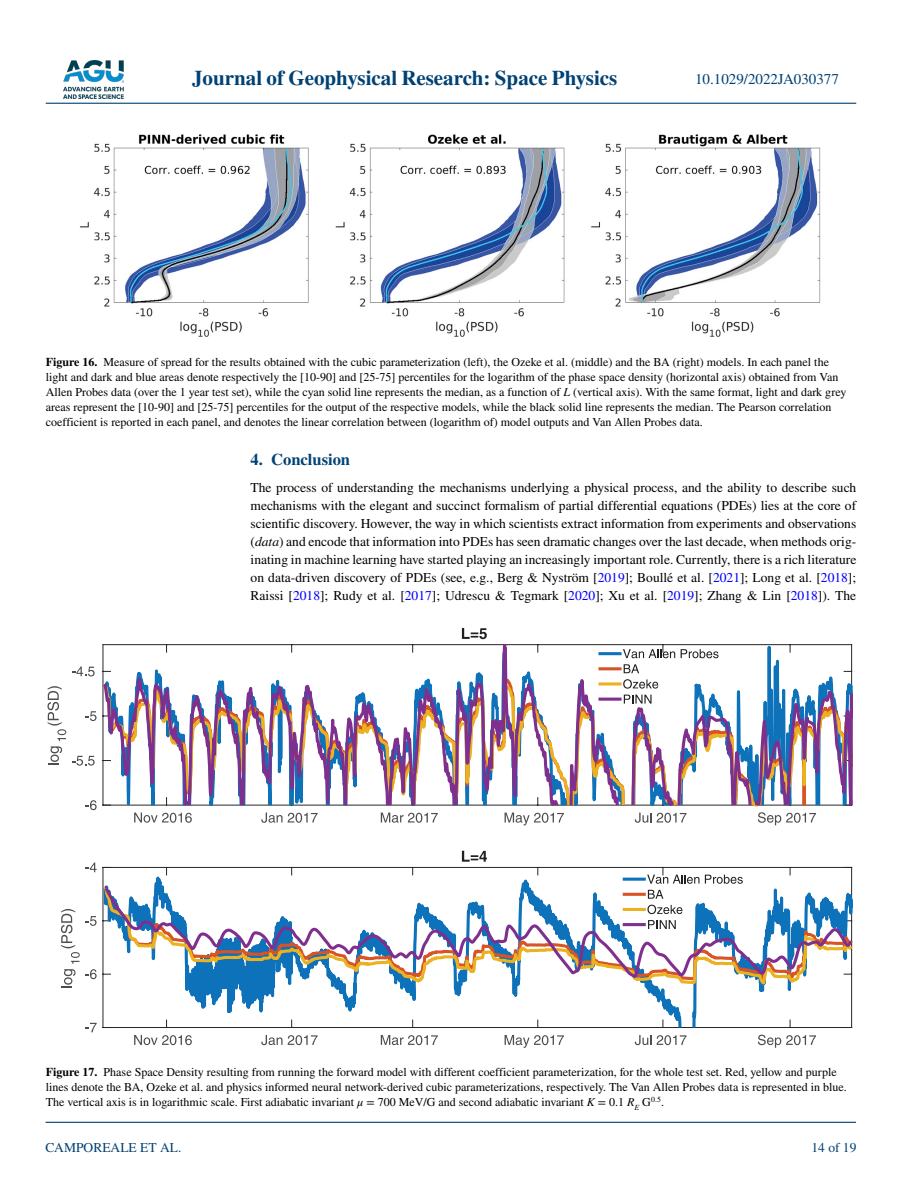
<style>
.page{position:relative;width:902px;height:1183px;background:#fff}
.page>*{position:absolute;margin:0;border:0;box-sizing:border-box;transform-origin:0 0}
.t1{font:700 21px "STIX";color:#004174}
.t2{font:700 16.5px "STIX";color:#004174}
.t3{font:15px "STIX";color:#004174}
.t4{font:13.5px/18px "STIX";color:#000;text-align:justify}
.t5{font:13.5px "STIX";color:#004174}
.t6{font:12px/15px "STIX";color:#000}
.s1{font-weight:700}
.s2{font-style:italic}
.s3{color:#00f}
</style>
<div class="page">
<img style="left:63px;top:60px;width:60px;height:39px">
<hr style="left:46px;top:103px;width:810px;height:1px;background:#004174">
<hr style="left:45px;top:1121px;width:810px;height:1px;background:#004174">
<img style="left:80px;top:134px;width:740px;height:203px">
<svg style="left:85px;top:800px;width:12px;height:10px"></svg>
<svg style="left:72px;top:755px;width:23px;height:10px"></svg>
<svg style="left:85px;top:711px;width:11px;height:9px"></svg>
<svg style="left:72px;top:666px;width:23px;height:10px"></svg>
<svg style="left:47px;top:686px;width:19px;height:78px"></svg>
<svg style="left:85px;top:1022px;width:12px;height:9px"></svg>
<svg style="left:85px;top:862px;width:12px;height:10px"></svg>
<svg style="left:61px;top:909px;width:36px;height:78px"></svg>
<svg style="left:102px;top:627px;width:750px;height:420px"></svg>
<svg style="left:102px;top:752px;width:750px;height:131px"></svg>
<svg style="left:102px;top:883px;width:750px;height:154px"></svg>
<svg style="left:102px;top:884px;width:750px;height:96px"></svg>
<svg style="left:647px;top:867px;width:95px;height:16px"></svg>
<hr style="left:622px;top:877px;width:23px;height:3px;background:#0d72ba">
<svg style="left:647px;top:889px;width:16px;height:9px"></svg>
<hr style="left:622px;top:892px;width:23px;height:3px;background:#d85427">
<svg style="left:647px;top:904px;width:35px;height:9px"></svg>
<hr style="left:622px;top:907px;width:23px;height:3px;background:#ecb120">
<svg style="left:648px;top:919px;width:27px;height:9px"></svg>
<hr style="left:622px;top:922px;width:23px;height:3px;background:#7f2f8d">
<h1 class="t1" style="left:192px;top:66px;width:427px">Journal of Geophysical Research: Space Physics</h1>
<p class="t3" style="left:695px;top:69px;width:145px">10.1029/2022JA030377</p>
<p class="t6" style="left:46px;top:355px;width:802px"><span class="s1">Figure 16.</span> Measure of spread for the results obtained with the cubic parameterization (left), the Ozeke et al. (middle) and the BA (right) models. In each panel the light and dark and blue areas denote respectively the [10-90] and [25-75] percentiles for the logarithm of the phase space density (horizontal axis) obtained from Van Allen Probes data (over the 1 year test set), while the cyan solid line represents the median, as a function of <span class="s2">L</span> (vertical axis). With the same format, light and dark grey areas represent the [10-90] and [25-75] percentiles for the output of the respective models, while the black solid line represents the median. The Pearson correlation coefficient is reported in each panel, and denotes the linear correlation between (logarithm of) model outputs and Van Allen Probes data.</p>
<h2 class="t2" style="left:250px;top:449px;width:101px">4. Conclusion</h2>
<p class="t4" style="left:250px;top:479px;width:607px">The process of understanding the mechanisms underlying a physical process, and the ability to describe such mechanisms with the elegant and succinct formalism of partial differential equations (PDEs) lies at the core of scientific discovery. However, the way in which scientists extract information from experiments and observations (<span class="s2">data</span>) and encode that information into PDEs has seen dramatic changes over the last decade, when methods orig&shy;inating in machine learning have started playing an increasingly important role. Currently, there is a rich literature on data-driven discovery of PDEs (see, e.g., Berg &amp; Nyström [<span class="s3">2019</span>]; Boullé et al. [<span class="s3">2021</span>]; Long et al. [<span class="s3">2018</span>]; Raissi [<span class="s3">2018</span>]; Rudy et al. [<span class="s3">2017</span>]; Udrescu &amp; Tegmark [<span class="s3">2020</span>]; Xu et al. [<span class="s3">2019</span>]; Zhang &amp; Lin [<span class="s3">2018</span>]). The</p>
<p class="t6" style="left:46px;top:1065px;width:802px"><span class="s1">Figure 17.</span> Phase Space Density resulting from running the forward model with different coefficient parameterization, for the whole test set. Red, yellow and purple lines denote the BA, Ozeke et al. and physics informed neural network-derived cubic parameterizations, respectively. The Van Allen Probes data is represented in blue.<br>The vertical axis is in logarithmic scale. First adiabatic invariant <span class="s2">μ</span> = 700 MeV/G and second adiabatic invariant <span class="s2">K</span> = 0.1 <span class="s2">R</span><sub>E</sub> G<sup>0.5</sup>.</p>
<p class="t5" style="left:45px;top:1138px;width:137px">CAMPOREALE ET AL.</p>
<p class="t5" style="left:811px;top:1138px;width:46px">14 of 19</p>
</div>
